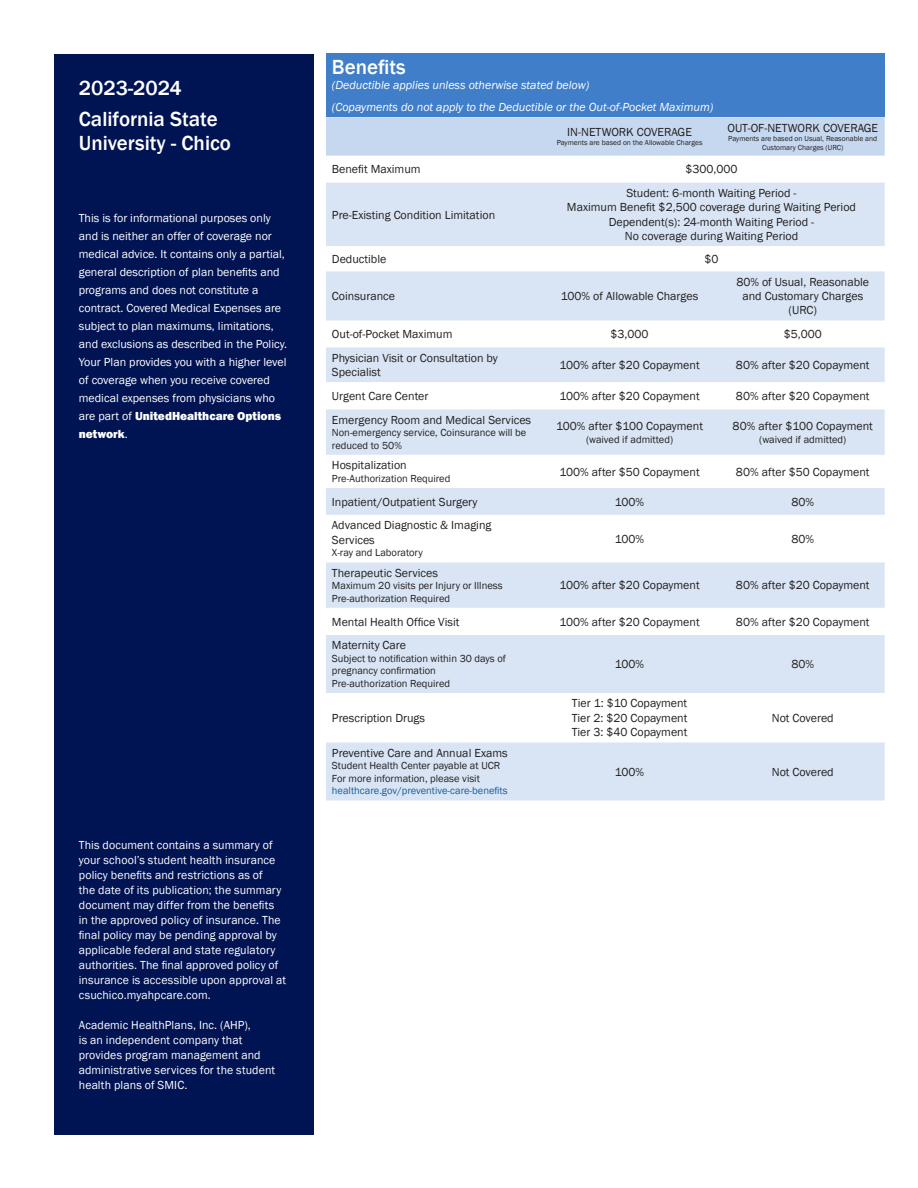
<style>
.page{position:relative;width:918px;height:1188px;background:#fff}
.page>*{position:absolute;margin:0;border:0;box-sizing:border-box;transform-origin:0 0}
.Body_-_Heading__blue{font:500 21px "Franklin Gothic";color:#fff}
.t1{font:12px/15px "Franklin Gothic";color:#fff}
.Table_-_Text__center{font:12px/14.4px "Franklin Gothic";color:#231f20;text-align:center}
.Table_-_Text__left{font:12px/14.4px "Franklin Gothic";color:#231f20}
.Body_-_Heading__blue-2{font:italic 12px "Franklin Gothic";color:#fff}
.Table_-_Text__left-2{font:10.5px/12.6px "Franklin Gothic";color:#231f20}
.Table_-_Text__left-3{font:10.5px "Franklin Gothic";color:#175d9e}
.Table_-_Text__center-2{font:10.5px "Franklin Gothic";color:#231f20}
.Table_-_Text__center-3{font:7.5px/9px "Franklin Gothic";color:#231f20;text-align:center}
.s1{font-weight:800}
</style>
<div class="page">
<div style="left:54px;top:54px;width:259px;height:1080px;background:#001353"></div>
<div style="left:326px;top:54px;width:559px;height:63px;background:#407ec9"></div>
<div style="left:326px;top:117px;width:559px;height:39px;background:#c6d8ef"></div>
<div style="left:326px;top:183px;width:559px;height:617px;background:#d9e5f4"></div>
<svg style="left:326px;top:246px;width:559px;height:496px;fill:#d9e5f4"></svg>
<p class="Body_-_Heading__blue" style="left:79px;top:75px;width:104px">2023-2024</p>
<p class="Body_-_Heading__blue" style="left:79px;top:106px;width:140px">California State</p>
<p class="Body_-_Heading__blue" style="left:79px;top:130px;width:154px">University - Chico</p>
<p class="t1" style="left:79px;top:209px;width:210px;line-height:18px">This is for informational purposes only and is neither an offer of coverage nor medical advice. It contains only a partial, general description of plan benefits and programs and does not constitute a contract. Covered Medical Expenses are subject to plan maximums, limitations, and exclusions as described in the Policy.<br>Your Plan provides you with a higher level of coverage when you receive covered medical expenses from physicians who are part of <span class="s1">UnitedHealthcare Options network</span>.</p>
<p class="t1" style="left:79px;top:838px;width:209px">This document contains a summary of your school’s student health insurance policy benefits and restrictions as of<br>the date of its publication; the summary document may differ from the benefits in the approved policy of insurance. The final policy may be pending approval by applicable federal and state regulatory authorities. The final approved policy of insurance is accessible upon approval at csuchico.myahpcare.com.</p>
<p class="t1" style="left:79px;top:1018px;width:198px">Academic HealthPlans, Inc. (AHP),<br>is an independent company that provides program management and administrative services for the student health plans of SMIC.</p>
<p class="Body_-_Heading__blue" style="left:332px;top:54px;width:75px">Benefits</p>
<p class="Body_-_Heading__blue-2" style="left:332px;top:78px;width:259px">(Deductible applies unless otherwise stated below)</p>
<p class="Body_-_Heading__blue-2" style="left:332px;top:100px;width:383px">(Copayments do not apply to the Deductible or the Out-of-Pocket Maximum)</p>
<p class="Table_-_Text__center" style="left:567px;top:125px;width:126px">IN-NETWORK COVERAGE</p>
<p class="Table_-_Text__center-3" style="left:557px;top:138px;width:147px">Payments are based on the Allowable Charges</p>
<p class="Table_-_Text__center" style="left:727px;top:121px;width:152px">OUT-OF-NETWORK COVERAGE</p>
<p class="Table_-_Text__center-3" style="left:728px;top:134px;width:151px">Payments are based on Usual, Reasonable and<br>Customary Charges (URC)</p>
<p class="Table_-_Text__left" style="left:332px;top:162px;width:90px">Benefit Maximum</p>
<p class="Table_-_Text__center" style="left:685px;top:162px;width:54px">$300,000</p>
<p class="Table_-_Text__left" style="left:332px;top:208px;width:165px">Pre-Existing Condition Limitation</p>
<p class="Table_-_Text__center" style="left:626px;top:186px;width:172px">Student: 6-month Waiting Period -</p>
<p class="Table_-_Text__center" style="left:567px;top:200px;width:291px">Maximum Benefit $2,500 coverage during Waiting Period</p>
<p class="Table_-_Text__center" style="left:609px;top:215px;width:207px">Dependent(s): 24-month Waiting Period -</p>
<p class="Table_-_Text__center" style="left:625px;top:229px;width:175px">No coverage during Waiting Period</p>
<p class="Table_-_Text__left" style="left:332px;top:252px;width:56px">Deductible</p>
<p class="Table_-_Text__center" style="left:704px;top:252px;width:16px">$0</p>
<p class="Table_-_Text__left" style="left:332px;top:289px;width:65px">Coinsurance</p>
<p class="Table_-_Text__center" style="left:561px;top:289px;width:139px">100% of Allowable Charges</p>
<p class="Table_-_Text__center" style="left:736px;top:275px;width:134px">80% of Usual, Reasonable and Customary Charges (URC)</p>
<p class="Table_-_Text__left" style="left:332px;top:327px;width:122px">Out-of-Pocket Maximum</p>
<p class="Table_-_Text__center" style="left:611px;top:327px;width:40px">$3,000</p>
<p class="Table_-_Text__center" style="left:784px;top:327px;width:40px">$5,000</p>
<p class="Table_-_Text__left" style="left:332px;top:351px;width:167px">Physician Visit or Consultation by<br>Specialist</p>
<p class="Table_-_Text__center" style="left:559px;top:358px;width:142px">100% after $20 Copayment</p>
<p class="Table_-_Text__center" style="left:736px;top:358px;width:135px">80% after $20 Copayment</p>
<p class="Table_-_Text__left" style="left:332px;top:389px;width:98px">Urgent Care Center</p>
<p class="Table_-_Text__center" style="left:559px;top:389px;width:142px">100% after $20 Copayment</p>
<p class="Table_-_Text__center" style="left:736px;top:389px;width:135px">80% after $20 Copayment</p>
<p class="Table_-_Text__left" style="left:332px;top:413px;width:201px">Emergency Room and Medical Services</p>
<p class="Table_-_Text__left-2" style="left:332px;top:427px;width:196px">Non-emergency service, Coinsurance will be reduced to 50%</p>
<p class="Table_-_Text__center" style="left:556px;top:419px;width:148px">100% after $100 Copayment</p>
<p class="Table_-_Text__center-2" style="left:586px;top:433px;width:89px">(waived if admitted)</p>
<p class="Table_-_Text__center" style="left:733px;top:419px;width:142px">80% after $100 Copayment</p>
<p class="Table_-_Text__center-2" style="left:759px;top:433px;width:89px">(waived if admitted)</p>
<p class="Table_-_Text__left" style="left:332px;top:458px;width:76px">Hospitalization</p>
<p class="Table_-_Text__left-2" style="left:332px;top:472px;width:120px">Pre-Authorization Required</p>
<p class="Table_-_Text__center" style="left:559px;top:465px;width:142px">100% after $50 Copayment</p>
<p class="Table_-_Text__center" style="left:736px;top:465px;width:135px">80% after $50 Copayment</p>
<p class="Table_-_Text__left" style="left:332px;top:495px;width:147px">Inpatient/Outpatient Surgery</p>
<p class="Table_-_Text__center" style="left:615px;top:495px;width:31px">100%</p>
<p class="Table_-_Text__center" style="left:791px;top:495px;width:24px">80%</p>
<p class="Table_-_Text__left" style="left:332px;top:518px;width:161px">Advanced Diagnostic &amp; Imaging<br>Services</p>
<p class="Table_-_Text__left-2" style="left:332px;top:547px;width:92px">X-ray and Laboratory</p>
<p class="Table_-_Text__center" style="left:615px;top:532px;width:31px">100%</p>
<p class="Table_-_Text__center" style="left:791px;top:532px;width:24px">80%</p>
<p class="Table_-_Text__left" style="left:332px;top:566px;width:107px">Therapeutic Services</p>
<p class="Table_-_Text__left-2" style="left:332px;top:580px;width:172px">Maximum 20 visits per Injury or Illness</p>
<p class="Table_-_Text__left-2" style="left:332px;top:592px;width:120px">Pre-authorization Required</p>
<p class="Table_-_Text__center" style="left:559px;top:578px;width:142px">100% after $20 Copayment</p>
<p class="Table_-_Text__center" style="left:736px;top:578px;width:135px">80% after $20 Copayment</p>
<p class="Table_-_Text__left" style="left:332px;top:615px;width:129px">Mental Health Office Visit</p>
<p class="Table_-_Text__center" style="left:559px;top:615px;width:142px">100% after $20 Copayment</p>
<p class="Table_-_Text__center" style="left:736px;top:615px;width:135px">80% after $20 Copayment</p>
<p class="Table_-_Text__left" style="left:332px;top:638px;width:76px">Maternity Care</p>
<p class="Table_-_Text__left-2" style="left:332px;top:652px;width:176px">Subject to notification within 30 days of pregnancy confirmation</p>
<p class="Table_-_Text__left-2" style="left:332px;top:678px;width:120px">Pre-authorization Required</p>
<p class="Table_-_Text__center" style="left:615px;top:657px;width:31px">100%</p>
<p class="Table_-_Text__center" style="left:791px;top:657px;width:24px">80%</p>
<p class="Table_-_Text__left" style="left:332px;top:711px;width:95px">Prescription Drugs</p>
<p class="Table_-_Text__left" style="left:332px;top:746px;width:177px">Preventive Care and Annual Exams</p>
<p class="Table_-_Text__left-2" style="left:332px;top:760px;width:170px">Student Health Center payable at UCR</p>
<p class="Table_-_Text__left-2" style="left:332px;top:772px;width:149px">For more information, please visit</p>
<p class="Table_-_Text__left-3" style="left:332px;top:784px;width:177px">healthcare.gov/preventive-care-benefits</p>
<p class="Table_-_Text__center" style="left:572px;top:697px;width:117px">Tier 1: $10 Copayment</p>
<p class="Table_-_Text__center" style="left:572px;top:711px;width:117px">Tier 2: $20 Copayment</p>
<p class="Table_-_Text__center" style="left:572px;top:725px;width:117px">Tier 3: $40 Copayment</p>
<p class="Table_-_Text__center" style="left:772px;top:711px;width:63px">Not Covered</p>
<p class="Table_-_Text__center" style="left:615px;top:765px;width:31px">100%</p>
<p class="Table_-_Text__center" style="left:772px;top:765px;width:63px">Not Covered</p>
</div>
